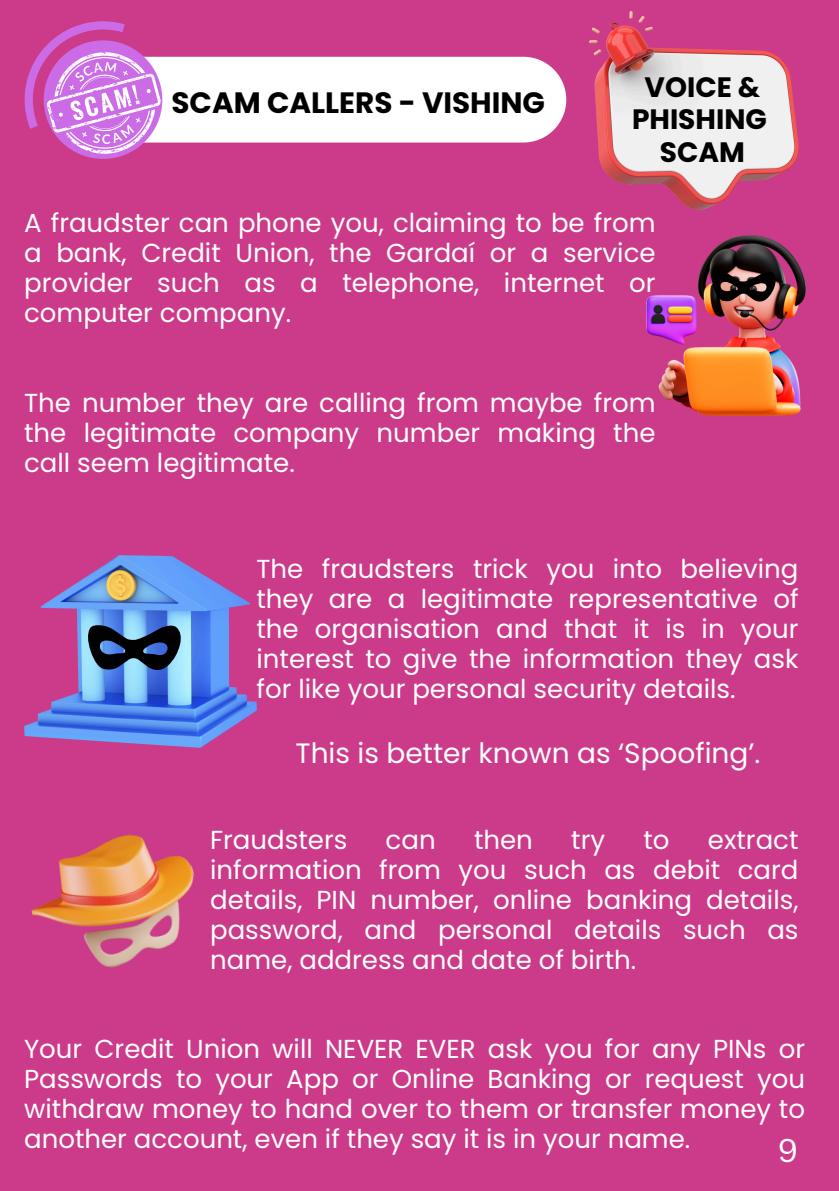
<style>
.page{position:relative;width:839px;height:1191px;background:#fff}
.page>*{position:absolute;margin:0;border:0;box-sizing:border-box;transform-origin:0 0}
.t1{font:32px "Canva Sans";color:#fff}
.t2{font:700 29.4px "Poppins";color:#000}
.t3{font:28px "Poppins";color:#fff}
.t4{font:700 28px/32.8px "Poppins";color:#000;text-align:center}
.t5{font:26px/30px "Poppins";color:#fff;text-align:justify}
</style>
<div class="page">
<div style="left:0;top:0;width:838px;height:1191px;background:#cc3a8a"></div>
<div style="left:162px;top:57px;width:404px;height:86px;background:#fff"></div>
<svg style="left:25px;top:21px;width:137px;height:138px"></svg>
<img style="left:589px;top:11px;width:209px;height:198px">
<img style="left:646px;top:236px;width:159px;height:180px">
<svg style="left:711px;top:272px;width:65px;height:30px;background:#4c3835"></svg>
<img style="left:24px;top:555px;width:233px;height:192px">
<svg style="left:87px;top:625px;width:95px;height:45px;background:#324b65"></svg>
<img style="left:31px;top:834px;width:164px;height:134px">
<p class="t2" style="left:171px;top:82px;width:375px">SCAM CALLERS - VISHING</p>
<h1 class="t4" style="left:632px;top:70px;width:136px">VOICE &amp;<br>PHISHING<br>SCAM</h1>
<p class="t5" style="left:24px;top:208px;width:633px">A fraudster can phone you, claiming to be from a bank, Credit Union, the Gardaí or a service provider such as a telephone, internet or computer company.</p>
<h3 class="t5" style="left:24px;top:388px;width:633px">The number they are calling from maybe from the legitimate company number making the call seem legitimate.</h3>
<p class="t5" style="left:256px;top:554px;width:543px">The fraudsters trick you into believing they are a legitimate representative of the organisation and that it is in your interest to give the information they ask for like your personal security details.</p>
<p class="t3" style="left:295px;top:733px;width:466px">This is better known as ‘Spoofing’.</p>
<p class="t5" style="left:210px;top:824px;width:139px">Fraudsters</p>
<p class="t5" style="left:385px;top:824px;width:52px">can</p>
<p class="t5" style="left:474px;top:824px;width:60px">then</p>
<p class="t5" style="left:571px;top:824px;width:35px">try</p>
<p class="t5" style="left:643px;top:824px;width:28px">to</p>
<p class="t5" style="left:210px;top:824px;width:590px;text-indent:497px">extract information from you such as debit card details, PIN number, online banking details, password, and personal details such as name, address and date of birth.</p>
<p class="t5" style="left:24px;top:1034px;width:782px">Your Credit Union will NEVER EVER ask you for any PINs or Passwords to your App or Online Banking or request you withdraw money to hand over to them or transfer money to another account, even if they say it is in your name.</p>
<p class="t1" style="left:778px;top:1128px;width:22px">9</p>
</div>
